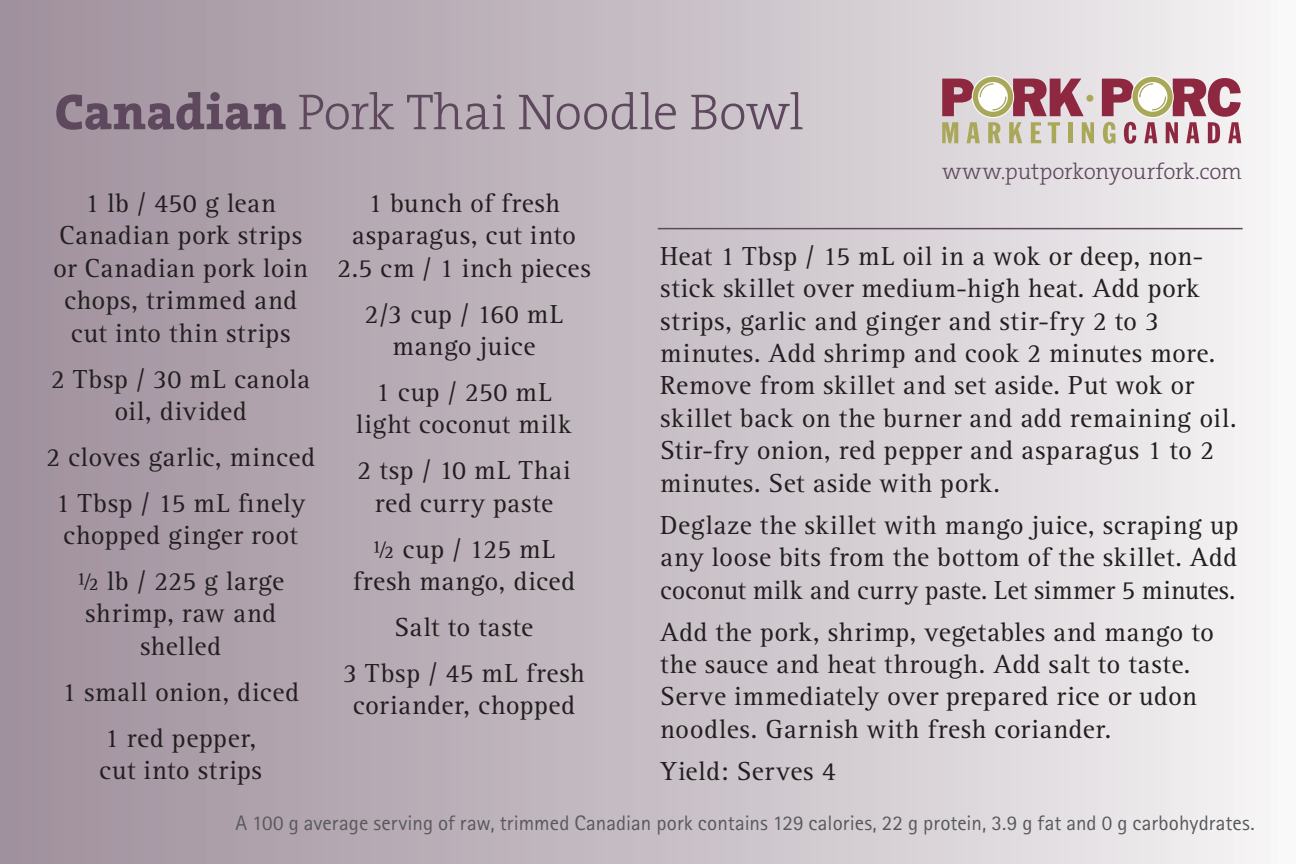
<style>
.page{position:relative;width:1296px;height:864px;background:#fff}
.page>*{position:absolute;margin:0;border:0;box-sizing:border-box;transform-origin:0 0}
.t1{font:300 51px "The Serif";letter-spacing:-.01em;color:#5e485d}
.t2{font:27px/32.4px "Rotis Serif";letter-spacing:.02em;color:#231f20;text-align:center}
.t3{font:300 22.5px "The Serif";letter-spacing:-.02em;color:#5e485d}
.t4{font:21px "Rotis Sans Serif";letter-spacing:.005em;color:#58595b}
.s1{font-weight:800}
</style>
<div class="page">
<div style="left:0;top:0;width:1296px;height:864px;background:linear-gradient(to right,#9d8d9a,#f4f2f3)"></div>
<hr style="left:658px;top:228px;width:585px;height:1px;background:#5e485d">
<svg style="left:942px;top:76px;width:152px;height:67px;background:#c2a59d"></svg>
<svg style="left:1102px;top:76px;width:139px;height:68px"></svg>
<div style="left:1086px;top:95px;width:7px;height:7px;background:#a9a758;border-radius:50%"></div>
<h1 class="t1" style="left:55px;top:87px;width:751px"><span class="s1">Canadian</span> Pork Thai Noodle Bowl</h1>
<p class="t3" style="left:942px;top:160px;width:301px">www.putporkonyourfork.com</p>
<p class="t2" style="left:53px;top:189px;width:257px">1 lb / 450 g lean<br>Canadian pork strips or Canadian pork loin chops, trimmed and cut into thin strips</p>
<p class="t2" style="left:51px;top:365px;width:261px">2 Tbsp / 30 mL canola oil, divided</p>
<p class="t2" style="left:46px;top:436px;width:271px;line-height:45.9px">2 cloves garlic, minced<br>1 Tbsp / 15 mL finely</p>
<p class="t2" style="left:63px;top:515px;width:236px;line-height:45.9px">chopped ginger root ½ lb / 225 g large</p>
<p class="t2" style="left:85px;top:600px;width:192px">shrimp, raw and shelled</p>
<p class="t2" style="left:62px;top:671px;width:238px;line-height:45.9px">1 small onion, diced<br>1 red pepper,</p>
<p class="t2" style="left:99px;top:756px;width:164px">cut into strips</p>
<p class="t2" style="left:337px;top:189px;width:255px">1 bunch of fresh asparagus, cut into<br>2.5 cm / 1 inch pieces</p>
<p class="t2" style="left:365px;top:300px;width:200px">2/3 cup / 160 mL mango juice</p>
<p class="t2" style="left:356px;top:378px;width:217px">1 cup / 250 mL light coconut milk</p>
<p class="t2" style="left:357px;top:457px;width:215px">2 tsp / 10 mL Thai red curry paste</p>
<p class="t2" style="left:353px;top:535px;width:224px">½ cup / 125 mL fresh mango, diced</p>
<p class="t2" style="left:343px;top:606px;width:243px;line-height:45.9px">Salt to taste<br>3 Tbsp / 45 mL fresh</p>
<p class="t2" style="left:353px;top:692px;width:224px">coriander, chopped</p>
<p class="t2" style="left:660px;top:242px;width:578px;text-align:left">Heat 1 Tbsp / 15 mL oil in a wok or deep, non&shy;stick skillet over medium-high heat. Add pork strips, garlic and ginger and stir-fry 2 to 3 minutes. Add shrimp and cook 2 minutes more.<br>Remove from skillet and set aside. Put wok or skillet back on the burner and add remaining oil.<br>Stir-fry onion, red pepper and asparagus 1 to 2 minutes. Set aside with pork.</p>
<p class="t2" style="left:660px;top:511px;width:580px;text-align:justify">Deglaze the skillet with mango juice, scraping up any loose bits from the bottom of the skillet. Add coconut milk and curry paste. Let simmer 5 minutes.</p>
<p class="t2" style="left:660px;top:618px;width:555px;text-align:left">Add the pork, shrimp, vegetables and mango to the sauce and heat through. Add salt to taste.<br>Serve immediately over prepared rice or udon noodles. Garnish with fresh coriander.</p>
<p class="t2" style="left:660px;top:757px;width:177px">Yield: Serves 4</p>
<p class="t4" style="left:235px;top:816px;width:1021px">A 100 g average serving of raw, trimmed Canadian pork contains 129 calories, 22 g protein, 3.9 g fat and 0 g carbohydrates.</p>
</div>
